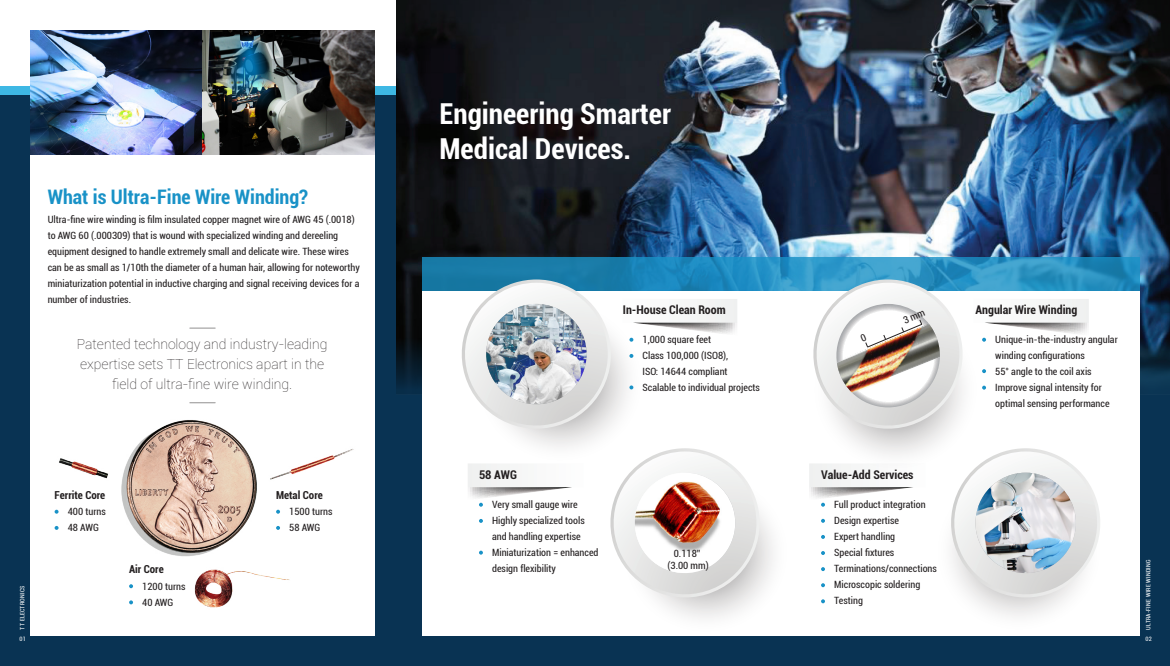
<style>
.page{position:relative;width:1170px;height:666px;background:#fff}
.page>*{position:absolute;margin:0;border:0;box-sizing:border-box;transform-origin:0 0}
.t1{font:700 condensed 28.9px/34.6px "Roboto";color:#fff}
.t2{font:700 condensed 20px "Roboto";color:#1992c7}
.t3{font:100 14px/20px "Roboto";color:#231f20;text-align:center}
.t4{font:700 condensed 12px "Roboto";color:#231f20}
.t5{font:700 condensed 11px "Roboto";color:#231f20}
.t6{font:condensed 10px/16px "Roboto";color:#231f20}
.t7{font:condensed 6px "Roboto";letter-spacing:.035em;color:#fff}
</style>
<div class="page">
<div style="left:0;top:86px;width:1170px;height:10px;background:#3eb8e4"></div>
<div style="left:0;top:95px;width:1170px;height:571px;background:#093353"></div>
<img style="left:374px;top:0;width:796px;height:395px">
<div style="left:30px;top:139px;width:344px;height:497px;background:#fff"></div>
<div style="left:422px;top:291px;width:718px;height:345px;background:#fff"></div>
<svg style="left:422px;top:258px;width:718px;height:33px;background:#248bbb"></svg>
<img style="left:121px;top:420px;width:136px;height:137px">
<img style="left:194px;top:569px;width:96px;height:39px">
<img style="left:59px;top:458px;width:49px;height:21px">
<img style="left:270px;top:449px;width:84px;height:31px">
<div style="left:479px;top:303px;width:162px;height:157px;background:#f6f6f6;border-radius:50%"></div>
<svg style="left:624px;top:474px;width:163px;height:158px"></svg>
<svg style="left:814px;top:311px;width:163px;height:157px"></svg>
<svg style="left:937px;top:472px;width:163px;height:157px"></svg>
<svg style="left:190px;top:328px;width:25px;height:1px"></svg>
<svg style="left:190px;top:403px;width:25px;height:1px"></svg>
<svg style="left:276px;top:510px;width:4px;height:4px"></svg>
<svg style="left:276px;top:526px;width:4px;height:4px"></svg>
<svg style="left:55px;top:510px;width:4px;height:4px"></svg>
<svg style="left:55px;top:526px;width:4px;height:4px"></svg>
<svg style="left:129px;top:584px;width:4px;height:4px"></svg>
<svg style="left:129px;top:600px;width:4px;height:4px"></svg>
<svg style="left:453px;top:279px;width:284px;height:158px"></svg>
<svg style="left:468px;top:448px;width:300px;height:158px"></svg>
<svg style="left:809px;top:448px;width:291px;height:158px"></svg>
<img style="left:30px;top:30px;width:344px;height:124px">
<svg style="left:805px;top:279px;width:284px;height:158px"></svg>
<h2 class="t2" style="left:48px;top:182px;width:262px">What is Ultra-Fine Wire Winding?</h2>
<p class="t6" style="left:48px;top:211px;width:314px">Ultra-fine wire winding is film insulated copper magnet wire of AWG 45 (.0018) to AWG 60 (.000309) that is wound with specialized winding and dereeling equipment designed to handle extremely small and delicate wire. These wires can be as small as 1/10th the diameter of a human hair, allowing for noteworthy miniaturization potential in inductive charging and signal receiving devices for a number of industries.</p>
<h3 class="t3" style="left:77px;top:333px;width:252px">Patented technology and industry-leading expertise sets TT Electronics apart in the field of ultra-fine wire winding.</h3>
<p class="t7" style="left:18px;top:630px;width:45px;rotate:-90deg">TT ELECTRONICS</p>
<p class="t7" style="left:20px;top:635px;width:8px">01</p>
<p class="t5" style="left:55px;top:487px;width:52px">Ferrite Core</p>
<p class="t6" style="left:68px;top:503px;width:40px">400 turns<br>48 AWG</p>
<p class="t5" style="left:129px;top:562px;width:36px">Air Core</p>
<p class="t6" style="left:142px;top:578px;width:45px">1200 turns<br>40 AWG</p>
<p class="t5" style="left:276px;top:487px;width:48px">Metal Core</p>
<p class="t6" style="left:289px;top:503px;width:45px">1500 turns<br>58 AWG</p>
<h1 class="t1" style="left:440px;top:95px;width:233px">Engineering Smarter<br>Medical Devices.</h1>
<p class="t4" style="left:623px;top:302px;width:104px">In-House Clean Room</p>
<p class="t4" style="left:976px;top:302px;width:103px">Angular Wire Winding</p>
<p class="t6" style="left:643px;top:331px;width:119px">1,000 square feet<br>Class 100,000 (ISO8),<br>ISO: 14644 compliant<br>Scalable to individual projects</p>
<p class="t4" style="left:479px;top:466px;width:40px">58 AWG</p>
<p class="t4" style="left:821px;top:466px;width:94px">Value-Add Services</p>
<p class="t6" style="left:492px;top:496px;width:108px">Very small gauge wire<br>Highly specialized tools and handling expertise<br>Miniaturization = enhanced design flexibility</p>
<p class="t6" style="left:834px;top:496px;width:104px">Full product integration<br>Design expertise<br>Expert handling<br>Special fixtures<br>Terminations/connections<br>Microscopic soldering<br>Testing</p>
<p class="t6" style="left:668px;top:547px;width:43px;line-height:12px;text-align:center">0.118” (3.00 mm)</p>
<p class="t6" style="left:995px;top:331px;width:124px">Unique-in-the-industry angular winding configurations<br>55° angle to the coil axis<br>Improve signal intensity for optimal sensing performance</p>
<p class="t7" style="left:1144px;top:630px;width:72px;rotate:-90deg">ULTRA-FINE WIRE WINDING</p>
<p class="t7" style="left:1145px;top:635px;width:8px">02</p>
</div>
